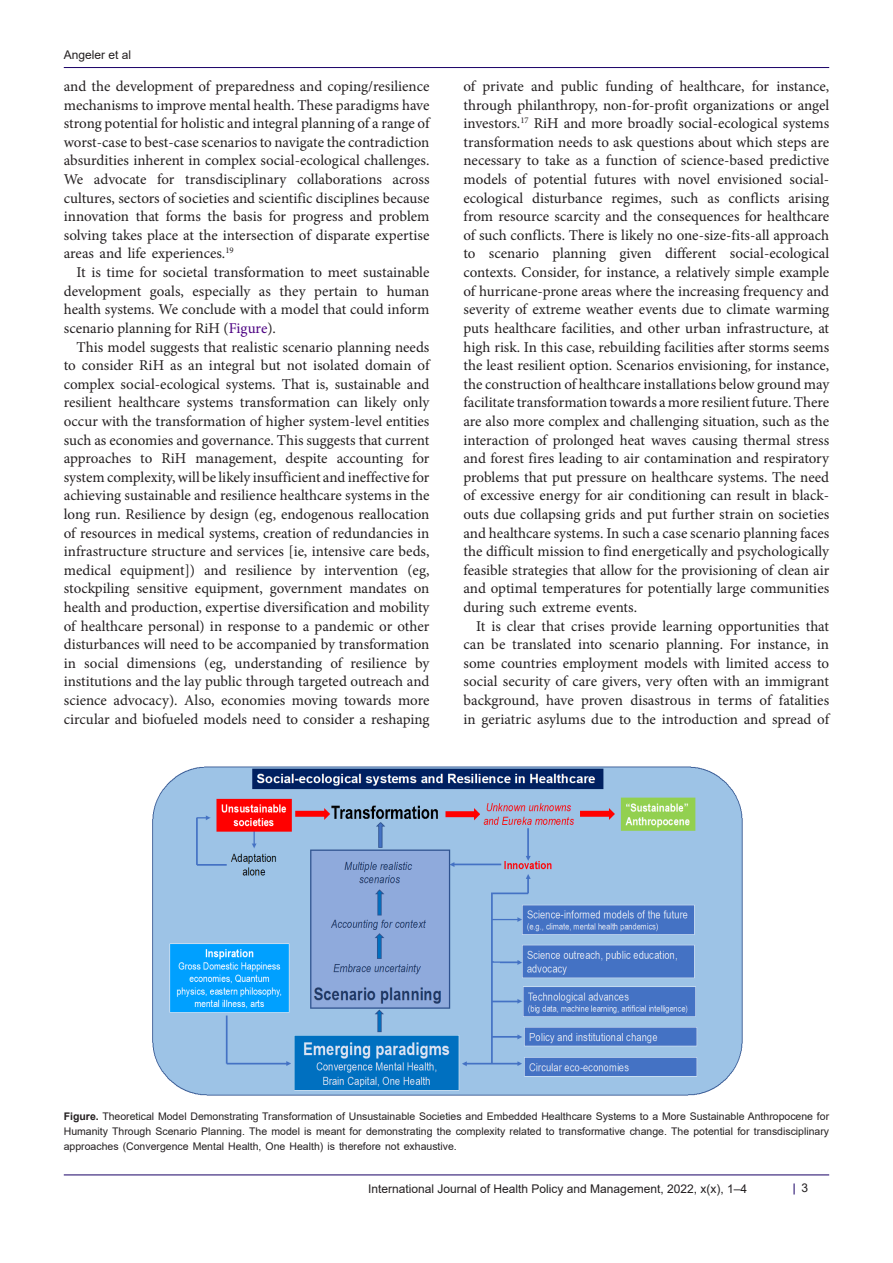
<style>
.page{position:relative;width:893px;height:1263px;background:#fff}
.page>*{position:absolute;margin:0;border:0;box-sizing:border-box;transform-origin:0 0}
.t1{font:15px/18.6px "Minion Pro";color:#231f20;text-align:justify}
.t2{font:12px "Arial";color:#231f20}
.t3{font:10.5px/15px "Arial";color:#231f20;text-align:justify}
.s1{color:#4b0082}
.s2{font-weight:700}
</style>
<div class="page">
<hr style="left:64px;top:67px;width:765px;height:1px;background:#190066">
<hr style="left:64px;top:1175px;width:765px;height:1px;background:#190066">
<img style="left:152px;top:766px;width:591px;height:330px">
<p class="t2" style="left:64px;top:46px;width:69px">Angeler et al</p>
<p class="t1" style="left:64px;top:77px;width:367px">and the development of preparedness and coping/resilience mechanisms to improve mental health. These paradigms have strong potential for holistic and integral planning of a range of worst-case to best-case scenarios to navigate the contradiction absurdities inherent in complex social-ecological challenges.<br>We advocate for transdisciplinary collaborations across cultures, sectors of societies and scientific disciplines because innovation that forms the basis for progress and problem solving takes place at the intersection of disparate expertise areas and life experiences.<sup>19</sup></p>
<p class="t1" style="left:64px;top:263px;width:367px;text-indent:13px">It is time for societal transformation to meet sustainable development goals, especially as they pertain to human health systems. We conclude with a model that could inform scenario planning for RiH (<span class="s1">Figure</span>).</p>
<p class="t1" style="left:64px;top:337px;width:367px;text-indent:13px">This model suggests that realistic scenario planning needs to consider RiH as an integral but not isolated domain of complex social-ecological systems. That is, sustainable and resilient healthcare systems transformation can likely only occur with the transformation of higher system-level entities such as economies and governance. This suggests that current approaches to RiH management, despite accounting for system complexity, will be likely insufficient and ineffective for achieving sustainable and resilience healthcare systems in the long run. Resilience by design (eg, endogenous reallocation of resources in medical systems, creation of redundancies in infrastructure structure and services [ie, intensive care beds, medical equipment]) and resilience by intervention (eg, stockpiling sensitive equipment, government mandates on health and production, expertise diversification and mobility of healthcare personal) in response to a pandemic or other disturbances will need to be accompanied by transformation in social dimensions (eg, understanding of resilience by institutions and the lay public through targeted outreach and science advocacy). Also, economies moving towards more circular and biofueled models need to consider a reshaping</p>
<p class="t1" style="left:463px;top:77px;width:367px">of private and public funding of healthcare, for instance, through philanthropy, non-for-profit organizations or angel investors.<sup>17</sup> RiH and more broadly social-ecological systems transformation needs to ask questions about which steps are necessary to take as a function of science-based predictive models of potential futures with novel envisioned social&shy;ecological disturbance regimes, such as conflicts arising from resource scarcity and the consequences for healthcare of such conflicts. There is likely no one-size-fits-all approach to scenario planning given different social-ecological contexts. Consider, for instance, a relatively simple example of hurricane-prone areas where the increasing frequency and severity of extreme weather events due to climate warming puts healthcare facilities, and other urban infrastructure, at high risk. In this case, rebuilding facilities after storms seems the least resilient option. Scenarios envisioning, for instance, the construction of healthcare installations below ground may facilitate transformation towards a more resilient future. There are also more complex and challenging situation, such as the interaction of prolonged heat waves causing thermal stress and forest fires leading to air contamination and respiratory problems that put pressure on healthcare systems. The need of excessive energy for air conditioning can result in black&shy;outs due collapsing grids and put further strain on societies and healthcare systems. In such a case scenario planning faces the difficult mission to find energetically and psychologically feasible strategies that allow for the provisioning of clean air and optimal temperatures for potentially large communities during such extreme events.</p>
<p class="t1" style="left:463px;top:616px;width:367px;text-indent:13px">It is clear that crises provide learning opportunities that can be translated into scenario planning. For instance, in some countries employment models with limited access to social security of care givers, very often with an immigrant background, have proven disastrous in terms of fatalities in geriatric asylums due to the introduction and spread of</p>
<p class="t3" style="left:64px;top:1109px;width:767px"><span class="s2">Figure.</span> Theoretical Model Demonstrating Transformation of Unsustainable Societies and Embedded Healthcare Systems to a More Sustainable Anthropocene for Humanity Through Scenario Planning. The model is meant for demonstrating the complexity related to transformative change. The potential for transdisciplinary approaches (Convergence Mental Health, One Health) is therefore not exhaustive.</p>
<p class="t2" style="left:368px;top:1180px;width:380px">International Journal of Health Policy and Management, 2022, x(x), 1–4</p>
<p class="t2" style="left:801px;top:1180px;width:8px">3</p>
</div>
